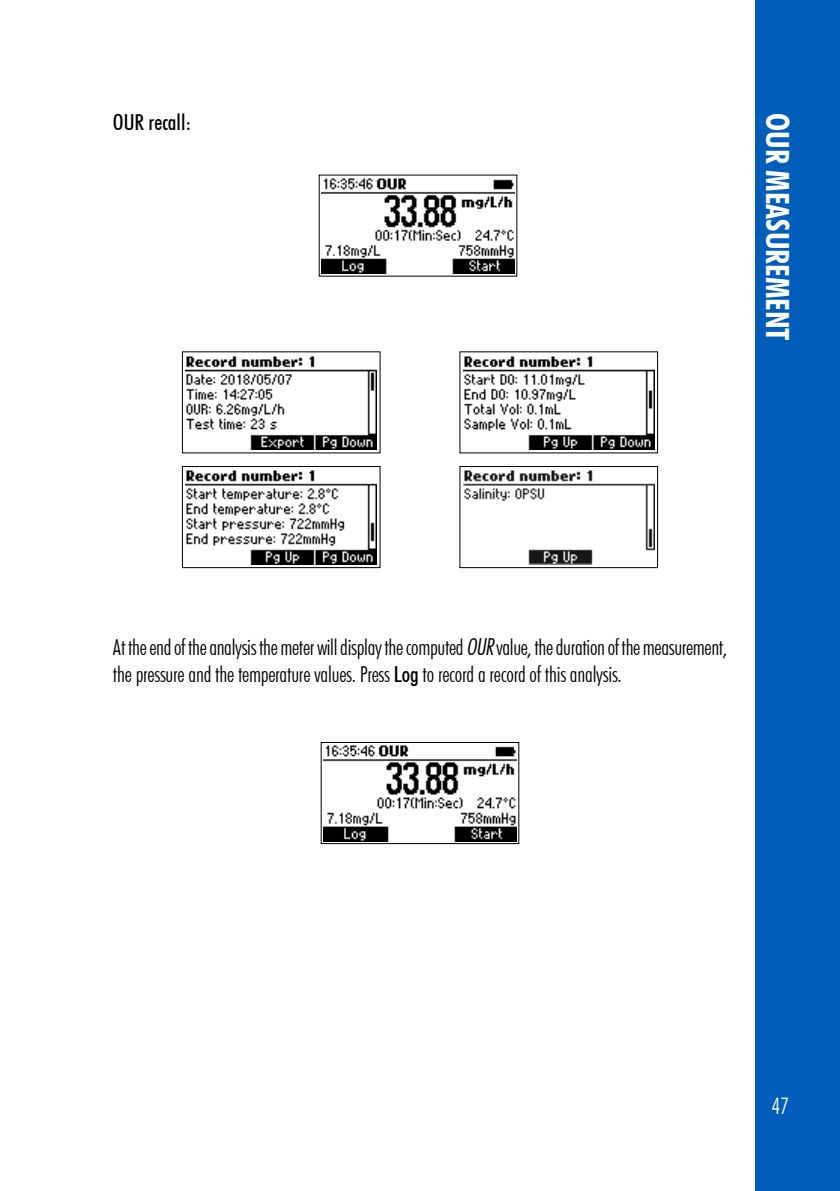
<style>
.page{position:relative;width:840px;height:1191px;background:#fff}
.page>*{position:absolute;margin:0;border:0;box-sizing:border-box;transform-origin:0 0}
.t1{font:700 condensed 32px "Futura BT";color:#fff}
.t2{font:300 condensed 22.8px "Futura BT";color:#fff}
.t3{font:300 condensed 22px/26.4px "Futura BT";letter-spacing:-.015em;color:#000}
.t4{font:500 condensed 22px "Futura BT";color:#000}
.s1{font-family:"Futura Lt Cn BT Italic";font-weight:400;font-stretch:normal}
.s2{font-weight:500}
</style>
<div class="page">
<div style="left:754px;top:0;width:85px;height:1191px;background:#005db9"></div>
<img style="left:321px;top:178px;width:193px;height:96px">
<img style="left:186px;top:356px;width:190px;height:93px">
<img style="left:186px;top:470px;width:190px;height:94px">
<div style="left:182px;top:466px;width:198px;height:102px;border:1px solid #000"></div>
<img style="left:463px;top:356px;width:190px;height:93px">
<img style="left:323px;top:745px;width:193px;height:96px">
<div style="left:320px;top:742px;width:199px;height:102px;border:1px solid #000"></div>
<img style="left:463px;top:470px;width:190px;height:94px">
<div style="left:459px;top:466px;width:198px;height:102px;border:1px solid #000"></div>
<p class="t4" style="left:113px;top:113px;width:80px">OUR recall:</p>
<h1 class="t1" style="left:790px;top:113px;width:229px;rotate:90deg">OUR MEASUREMENT</h1>
<p class="t3" style="left:113px;top:636px;width:615px">At the end of the analysis the meter will display the computed <span class="s1">OUR</span> value, the duration of the measurement, the pressure and the temperature values. Press <span class="s2">Log</span> to record a record of this analysis.</p>
<p class="t2" style="left:770px;top:1096px;width:19px">47</p>
</div>
